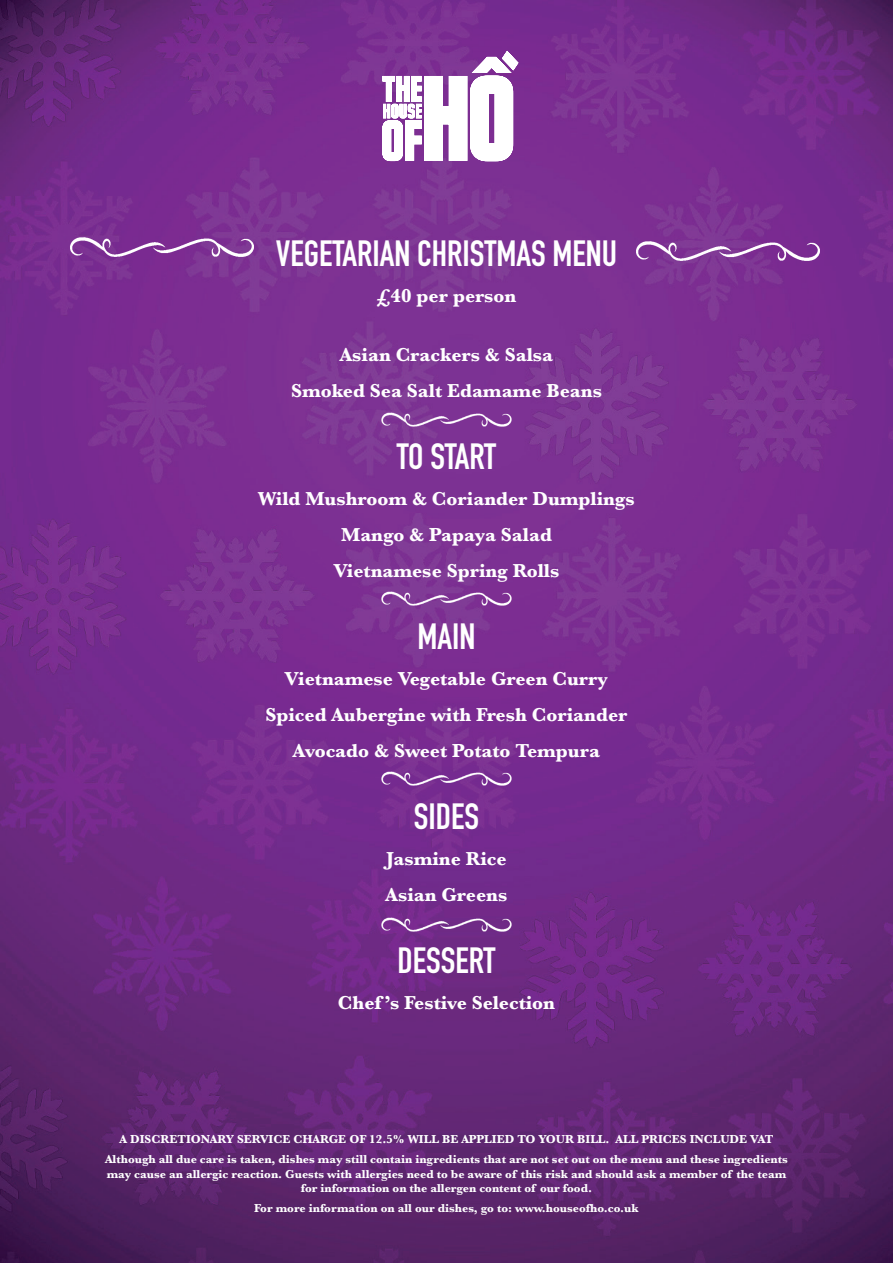
<style>
.page{position:relative;width:893px;height:1263px;background:#fff}
.page>*{position:absolute;margin:0;border:0;box-sizing:border-box;transform-origin:0 0}
.t1{font:700 36px "DIN Condensed";color:#fff}
.t2{font:700 19.5px/36px "Baskerville";color:#fff;text-align:center}
.t3{font:700 12px/20.4px "Baskerville";color:#fff;text-align:center}
</style>
<div class="page">
<img style="left:0;top:0;width:893px;height:1263px">
<svg style="left:382px;top:51px;width:136px;height:110px"></svg>
<img style="left:634px;top:239px;width:188px;height:23px">
<img style="left:68px;top:236px;width:187px;height:23px">
<img style="left:381px;top:412px;width:131px;height:16px">
<img style="left:381px;top:591px;width:131px;height:16px">
<img style="left:381px;top:770px;width:131px;height:16px">
<img style="left:381px;top:916px;width:131px;height:17px">
<h1 class="t1" style="left:276px;top:229px;width:57px">VEGETARIAN</h1>
<h1 class="t1" style="left:417px;top:229px;width:170px">CHRISTMAS MENU</h1>
<h2 class="t2" style="left:377px;top:278px;width:141px">£40 per person</h2>
<h2 class="t2" style="left:291px;top:337px;width:312px">Asian Crackers &amp; Salsa<br>Smoked Sea Salt Edamame Beans</h2>
<h1 class="t1" style="left:397px;top:432px;width:63px">TO START</h1>
<h2 class="t2" style="left:258px;top:481px;width:378px">Wild Mushroom &amp; Coriander Dumplings<br>Mango &amp; Papaya Salad<br>Vietnamese Spring Rolls</h2>
<h1 class="t1" style="left:417px;top:612px;width:34px">MAIN</h1>
<h2 class="t2" style="left:265px;top:661px;width:363px">Vietnamese Vegetable Green Curry<br>Spiced Aubergine with Fresh Coriander<br>Avocado &amp; Sweet Potato Tempura</h2>
<h1 class="t1" style="left:414px;top:792px;width:28px">SIDES</h1>
<h2 class="t2" style="left:386px;top:841px;width:123px;text-align:left">Jasmine Rice<br>Asian Greens</h2>
<h1 class="t1" style="left:398px;top:936px;width:30px">DESSERT</h1>
<h2 class="t2" style="left:338px;top:985px;width:219px">Chef ’s Festive Selection</h2>
<p class="t3" style="left:105px;top:1129px;width:684px">A DISCRETIONARY SERVICE CHARGE OF 12.5% WILL BE APPLIED TO YOUR BILL. ALL PRICES INCLUDE VAT<br>Although all due care is taken, dishes may still contain ingredients that are not set out on the menu and these ingredients</p>
<p class="t3" style="left:107px;top:1166px;width:681px;line-height:14.4px">may cause an allergic reaction. Guests with allergies need to be aware of this risk and should ask a member of the team for information on the allergen content of our food.</p>
<p class="t3" style="left:254px;top:1197px;width:386px">For more information on all our dishes, go to: www.houseofho.co.uk</p>
</div>
